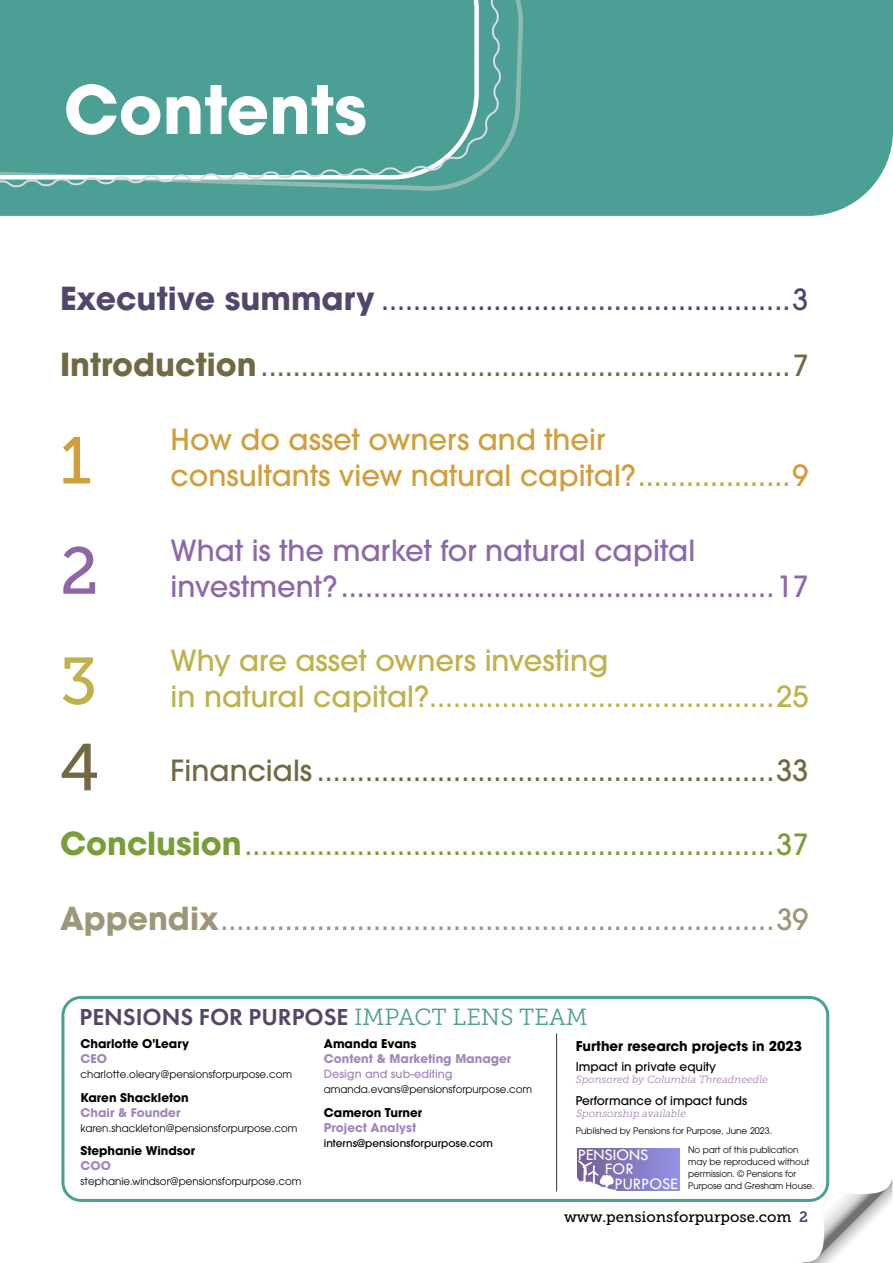
<style>
.page{position:relative;width:893px;height:1263px;background:#fff}
.page>*{position:absolute;margin:0;border:0;box-sizing:border-box;transform-origin:0 0}
.t1{font:700 66px "ITC Avant Garde Pro";color:#fff}
.t2{font:66px "Museo Slab 500";color:#d09e3b}
.t3{font:66px "Museo Slab 500";color:#8e67a9}
.t4{font:66px "Museo Slab 500";color:#c0b14c}
.t5{font:66px "Museo Slab 500";color:#726944}
.t6{font:500 28.95px "ITC Avant Garde Pro";color:#726944}
.t7{font:500 28.95px/36px "ITC Avant Garde Pro";color:#8e67a9}
.t8{font:500 28.95px/36px "ITC Avant Garde Pro";color:#c0b14c}
.t9{font:500 28.95px "ITC Avant Garde Pro";color:#9e9678}
.t10{font:500 28.95px "ITC Avant Garde Pro";color:#789e38}
.t11{font:500 28.95px/36px "ITC Avant Garde Pro";color:#d09e3b}
.t12{font:500 28.95px "ITC Avant Garde Pro";color:#54456b}
.t13{font:600 24px "Futura PT";color:#54456b}
.t14{font:16.65px "Tw Cen";color:#fff}
.t15{font:15px "Museo Slab 500";color:#000}
.t16{font:700 13.5px "ITC Avant Garde Pro";color:#000}
.t17{font:700 12px "ITC Avant Garde Pro";color:#000}
.t18{font:700 12px "ITC Avant Garde Pro";color:#a485ba}
.t19{font:500 12px "ITC Avant Garde Pro";color:#000}
.t20{font:500 11.25px "ITC Avant Garde Pro";color:#a485ba}
.t21{font:10.5px "ITC Avant Garde Pro";color:#000}
.t22{font:italic 10.5px "Museo Slab 300";color:#a485ba}
.t23{font:500 10.5px "ITC Avant Garde Pro";color:#000}
.t24{font:italic 10.5px "Museo Slab 300";color:#a485ba}
.t25{font:9px/12px "ITC Avant Garde Pro";color:#000}
.s1{font-weight:700;font-size:31.5px}
.s2{font-family:"Museo Slab 300";font-weight:400;font-size:23.25px;color:#4b9f95}
.s3{font-family:"Museo Slab 700";color:#54456b}
</style>
<div class="page">
<div style="left:0;top:0;width:893px;height:216px;background:#4b9f95"></div>
<div style="left:577px;top:1148px;width:102px;height:42px;background:linear-gradient(to right,#765e92,#9192e5)"></div>
<svg style="left:577px;top:1154px;width:39px;height:36px"></svg>
<div style="left:61px;top:996px;width:768px;height:206px;border:3px solid #4b9f95;border-radius:18px"></div>
<hr style="left:554px;top:1031px;width:3px;height:161px;background:#000;opacity:.75">
<svg style="left:503px;top:0;width:24px;height:195px;background:#54a299"></svg>
<div style="left:0;top:0;width:503px;height:198px;background:#4b9f95"></div>
<svg style="left:796px;top:1179px;width:96px;height:84px"></svg>
<h1 class="t1" style="left:64px;top:65px;width:305px">Contents</h1>
<h2 class="t12" style="left:60px;top:281px;width:750px"><span class="s1">Executive summary</span> ...................................................3</h2>
<h2 class="t6" style="left:60px;top:347px;width:750px"><span class="s1">Introduction</span>..................................................................7</h2>
<h1 class="t2" style="left:60px;top:424px;width:33px">1</h1>
<h2 class="t11" style="left:171px;top:421px;width:639px">How do asset owners and their<br>consultants view natural capital?...................9</h2>
<h1 class="t3" style="left:60px;top:534px;width:40px">2</h1>
<h2 class="t7" style="left:171px;top:532px;width:639px">What is the market for natural capital investment?......................................................17</h2>
<h1 class="t4" style="left:60px;top:644px;width:39px">3</h1>
<h2 class="t8" style="left:171px;top:642px;width:639px">Why are asset owners investing<br>in natural capital?...........................................25</h2>
<h1 class="t5" style="left:60px;top:731px;width:41px">4</h1>
<h2 class="t6" style="left:171px;top:752px;width:639px">Financials .........................................................33</h2>
<h2 class="t10" style="left:60px;top:826px;width:750px"><span class="s1">Conclusion</span>..................................................................37</h2>
<h2 class="t9" style="left:60px;top:900px;width:750px"><span class="s1">Appendix</span>.....................................................................39</h2>
<h3 class="t13" style="left:80px;top:1002px;width:509px">PENSIONS FOR PURPOSE <span class="s2">IMPACT LENS TEAM</span></h3>
<p class="t17" style="left:81px;top:1036px;width:110px">Charlotte O'Leary</p>
<p class="t18" style="left:81px;top:1051px;width:28px">CEO</p>
<p class="t21" style="left:81px;top:1068px;width:213px">charlotte.oleary@pensionsforpurpose.com</p>
<p class="t17" style="left:81px;top:1089px;width:110px">Karen Shackleton</p>
<p class="t18" style="left:81px;top:1104px;width:101px">Chair &amp; Founder</p>
<p class="t21" style="left:81px;top:1121px;width:218px">karen.shackleton@pensionsforpurpose.com</p>
<p class="t17" style="left:81px;top:1143px;width:116px">Stephanie Windsor</p>
<p class="t18" style="left:81px;top:1158px;width:32px">COO</p>
<p class="t21" style="left:81px;top:1175px;width:222px">stephanie.windsor@pensionsforpurpose.com</p>
<p class="t17" style="left:324px;top:1036px;width:94px">Amanda Evans</p>
<p class="t18" style="left:324px;top:1051px;width:189px">Content &amp; Marketing Manager</p>
<p class="t20" style="left:324px;top:1067px;width:130px">Design and sub-editing</p>
<p class="t21" style="left:324px;top:1083px;width:210px">amanda.evans@pensionsforpurpose.com</p>
<p class="t17" style="left:324px;top:1104px;width:100px">Cameron Turner</p>
<p class="t18" style="left:324px;top:1119px;width:94px">Project Analyst</p>
<p class="t23" style="left:324px;top:1136px;width:171px">interns@pensionsforpurpose.com</p>
<p class="t16" style="left:576px;top:1037px;width:228px">Further research projects in 2023</p>
<p class="t19" style="left:576px;top:1058px;width:142px">Impact in private equity</p>
<p class="t22" style="left:576px;top:1073px;width:194px">Sponsored by Columbia Threadneedle</p>
<p class="t19" style="left:576px;top:1093px;width:173px">Performance of impact funds</p>
<p class="t24" style="left:576px;top:1107px;width:114px">Sponsorship available</p>
<p class="t25" style="left:688px;top:1121px;width:112px;line-height:18.8px;text-indent:-112px">Published by Pensions for Purpose, June 2023.<br>No part of this publication</p>
<p class="t25" style="left:688px;top:1155px;width:128px">may be reproduced without permission. © Pensions for<br>Purpose and Gresham House.</p>
<h3 class="t14" style="left:578px;top:1144px;width:72px">PENSIONS</h3>
<h3 class="t14" style="left:605px;top:1159px;width:30px">FOR</h3>
<h3 class="t14" style="left:614px;top:1173px;width:65px">PURPOSE</h3>
<h3 class="t15" style="left:564px;top:1208px;width:245px">www.pensionsforpurpose.com <span class="s3">2</span></h3>
</div>
